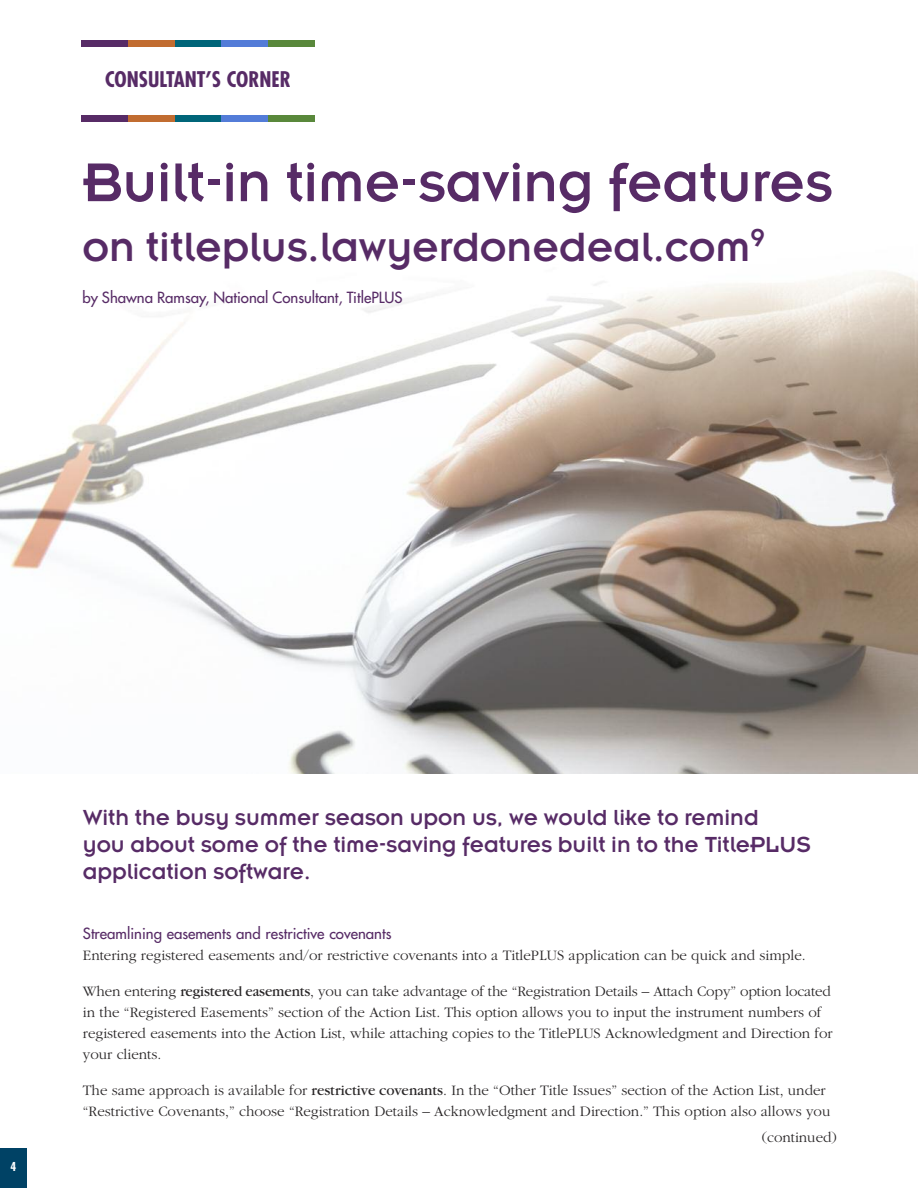
<style>
.page{position:relative;width:918px;height:1188px;background:#fff}
.page>*{position:absolute;margin:0;border:0;box-sizing:border-box;transform-origin:0 0}
.t1{font:60px "Insignia";color:#572b66}
.t2{font:45px "Insignia";color:#572b66}
.t3{font:24px/27px "Insignia";color:#572b66}
.t4{font:700 condensed 21px "Futura";color:#572b66}
.t5{font:300 15px/21px "Garamond";color:#282526}
.t6{font:15px "Futura";color:#572b66}
.t7{font:700 condensed 12px "Futura";color:#fff}
.s1{font-weight:400}
</style>
<div class="page">
<img style="left:0;top:271px;width:918px;height:503px">
<div style="left:0;top:1148px;width:27px;height:40px;background:#004265"></div>
<div style="left:81px;top:40px;width:47px;height:7px;background:#572b66"></div>
<div style="left:128px;top:40px;width:47px;height:7px;background:#c16c30"></div>
<div style="left:175px;top:40px;width:47px;height:7px;background:#006579"></div>
<div style="left:222px;top:40px;width:46px;height:7px;background:#537cd8"></div>
<div style="left:268px;top:40px;width:47px;height:7px;background:#59883b"></div>
<div style="left:81px;top:115px;width:47px;height:7px;background:#572b66"></div>
<div style="left:128px;top:115px;width:47px;height:7px;background:#c16c30"></div>
<div style="left:175px;top:115px;width:47px;height:7px;background:#006579"></div>
<div style="left:222px;top:115px;width:46px;height:7px;background:#537cd8"></div>
<div style="left:268px;top:115px;width:47px;height:7px;background:#59883b"></div>
<h3 class="t4" style="left:105px;top:70px;width:187px">CONSULTANT’S CORNER</h3>
<h1 class="t1" style="left:82px;top:163px;width:752px">Built-in time-saving features</h1>
<h2 class="t2" style="left:82px;top:233px;width:684px">on titleplus.lawyerdonedeal.com<sup>9</sup></h2>
<p class="t6" style="left:82px;top:290px;width:322px">by Shawna Ramsay, National Consultant, TitlePLUS</p>
<p class="t7" style="left:11px;top:1162px;width:7px">4</p>
<h3 class="t3" style="left:83px;top:806px;width:730px">With the busy summer season upon us, we would like to remind<br>you about some of the time-saving features built in to the TitlePLUS application software.</h3>
<p class="t6" style="left:83px;top:926px;width:310px">Streamlining easements and restrictive covenants</p>
<p class="t5" style="left:83px;top:944px;width:724px">Entering registered easements and/or restrictive covenants into a TitlePLUS application can be quick and simple.</p>
<p class="t5" style="left:83px;top:980px;width:751px">When entering <span class="s1">registered easements</span>, you can take advantage of the “Registration Details – Attach Copy” option located in the “Registered Easements” section of the Action List. This option allows you to input the instrument numbers of registered easements into the Action List, while attaching copies to the TitlePLUS Acknowledgment and Direction for your clients.</p>
<p class="t5" style="left:83px;top:1079px;width:749px">The same approach is available for <span class="s1">restrictive covenants</span>. In the “Other Title Issues” section of the Action List, under “Restrictive Covenants,” choose “Registration Details – Acknowledgment and Direction.” This option also allows you</p>
<p class="t5" style="left:762px;top:1126px;width:77px">(continued)</p>
</div>
